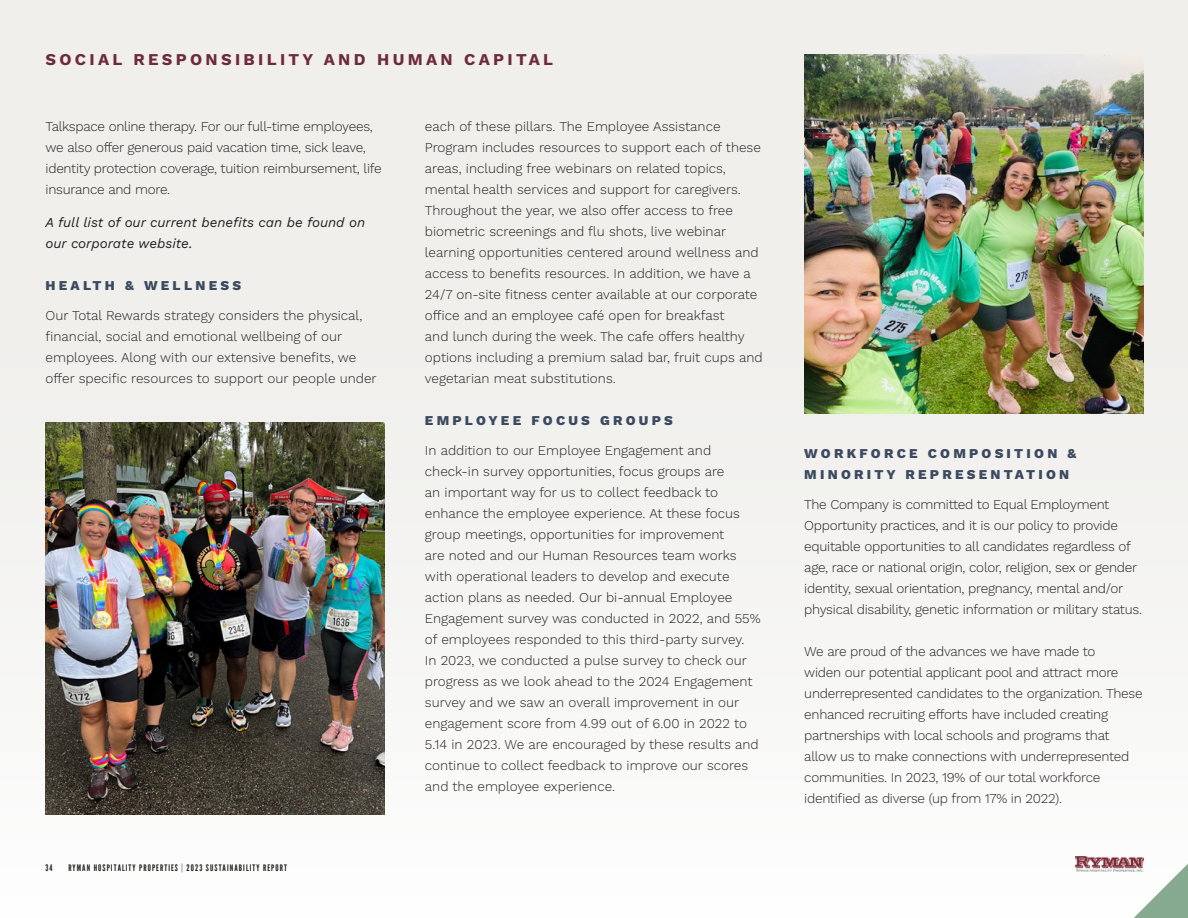
<style>
.page{position:relative;width:1188px;height:918px;background:#f0efec}
.page>*{position:absolute;margin:0;border:0;box-sizing:border-box;transform-origin:0 0}
.t1{font:700 16.5px "Work Sans";letter-spacing:.2em;color:#6e2a3d}
.t2{font:300 13.5px/21px "Work Sans";color:#231f20}
.t3{font:300 13.5px/21px "Work Sans";letter-spacing:-.02em;color:#231f20}
.t4{font:800 13.5px/21px "Work Sans";letter-spacing:.24em;color:#3b4a60}
.t5{font:italic 13.5px/21px "Work Sans";color:#231f20}
.t6{font:9px "League Gothic";letter-spacing:.12em;color:#231f20}
.s1{font-family:"Alternate Gothic Comp ATF";font-weight:300}
</style>
<div class="page">
<img style="left:1076px;top:857px;width:67px;height:14px">
<img style="left:46px;top:422px;width:338px;height:392px">
<img style="left:804px;top:54px;width:340px;height:360px">
<svg style="left:1134px;top:864px;width:54px;height:54px"></svg>
<p class="t1" style="left:46px;top:50px;width:509px">SOCIAL RESPONSIBILITY AND HUMAN CAPITAL</p>
<p class="t3" style="left:46px;top:116px;width:338px">Talkspace online therapy. For our full-time employees, we also offer generous paid vacation time, sick leave, identity protection coverage, tuition reimbursement, life insurance and more.</p>
<p class="t5" style="left:46px;top:211px;width:321px">A full list of our current benefits can be found on our corporate website.</p>
<p class="t4" style="left:46px;top:276px;width:197px">HEALTH &amp; WELLNESS</p>
<p class="t2" style="left:46px;top:305px;width:333px">Our Total Rewards strategy considers the physical, financial, social and emotional wellbeing of our employees. Along with our extensive benefits, we offer specific resources to support our people under</p>
<p class="t6" style="left:45px;top:862px;width:9px">34</p>
<p class="t6" style="left:68px;top:862px;width:220px">RYMAN HOSPITALITY PROPERTIES <span class="s1">|</span> 2023 SUSTAINABILITY REPORT</p>
<p class="t2" style="left:425px;top:116px;width:339px">each of these pillars. The Employee Assistance Program includes resources to support each of these areas, including free webinars on related topics, mental health services and support for caregivers.<br>Throughout the year, we also offer access to free biometric screenings and flu shots, live webinar learning opportunities centered around wellness and access to benefits resources. In addition, we have a 24/7 on-site fitness center available at our corporate office and an employee café open for breakfast<br>and lunch during the week. The cafe offers healthy options including a premium salad bar, fruit cups and vegetarian meat substitutions.</p>
<p class="t4" style="left:425px;top:411px;width:249px">EMPLOYEE FOCUS GROUPS</p>
<p class="t2" style="left:425px;top:440px;width:337px">In addition to our Employee Engagement and check-in survey opportunities, focus groups are<br>an important way for us to collect feedback to enhance the employee experience. At these focus group meetings, opportunities for improvement<br>are noted and our Human Resources team works with operational leaders to develop and execute action plans as needed. Our bi-annual Employee Engagement survey was conducted in 2022, and 55% of employees responded to this third-party survey.<br>In 2023, we conducted a pulse survey to check our progress as we look ahead to the 2024 Engagement survey and we saw an overall improvement in our engagement score from 4.99 out of 6.00 in 2022 to 5.14 in 2023. We are encouraged by these results and continue to collect feedback to improve our scores and the employee experience.</p>
<p class="t4" style="left:804px;top:444px;width:274px">WORKFORCE COMPOSITION &amp;<br>MINORITY REPRESENTATION</p>
<p class="t3" style="left:804px;top:495px;width:339px">The Company is committed to Equal Employment Opportunity practices, and it is our policy to provide equitable opportunities to all candidates regardless of age, race or national origin, color, religion, sex or gender identity, sexual orientation, pregnancy, mental and/or physical disability, genetic information or military status.</p>
<p class="t3" style="left:804px;top:642px;width:340px">We are proud of the advances we have made to<br>widen our potential applicant pool and attract more underrepresented candidates to the organization. These enhanced recruiting efforts have included creating partnerships with local schools and programs that allow us to make connections with underrepresented communities. In 2023, 19% of our total workforce identified as diverse (up from 17% in 2022).</p>
</div>
